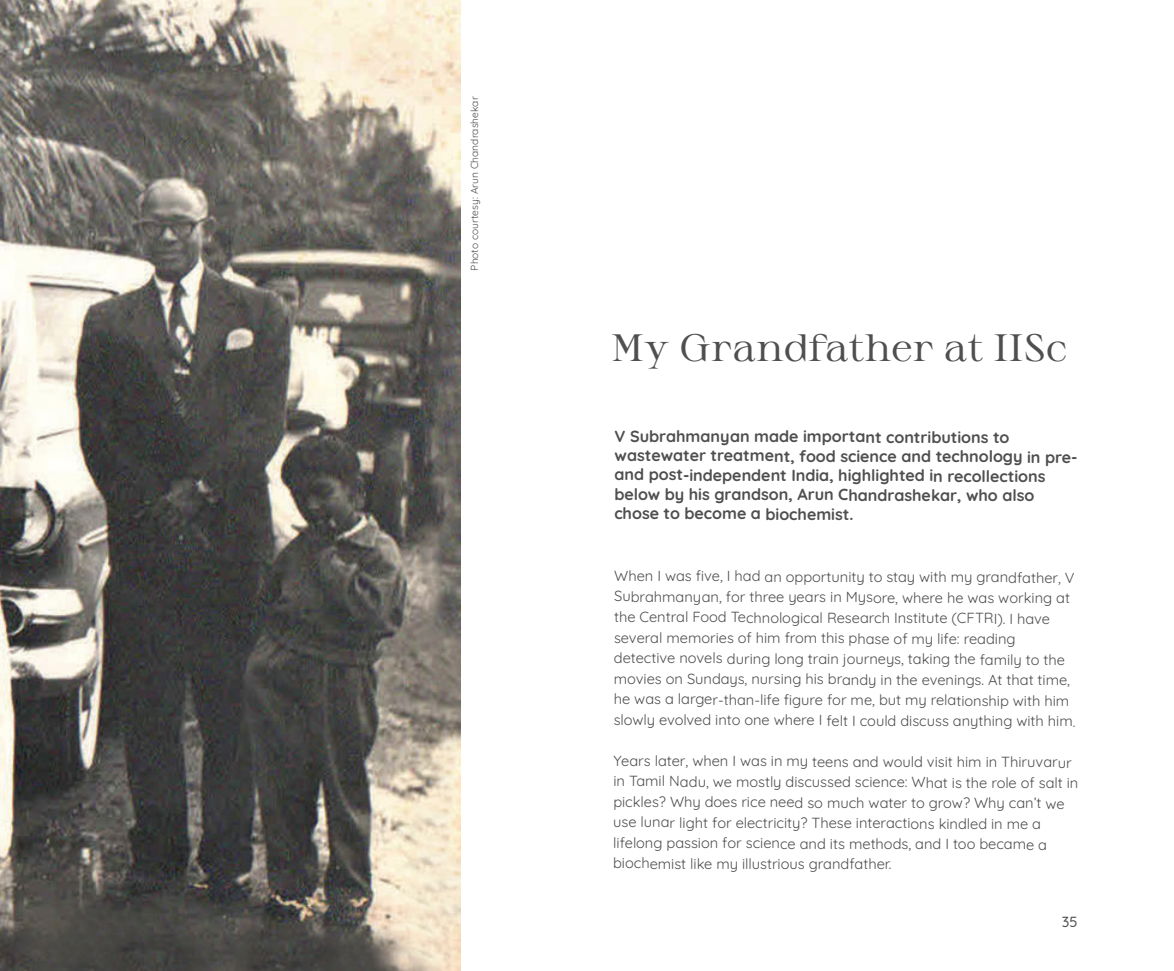
<style>
.page{position:relative;width:1174px;height:971px;background:#fff}
.page>*{position:absolute;margin:0;border:0;box-sizing:border-box;transform-origin:0 0}
.t1{font:38.1px "Sprat";color:#4e4f4e}
.t2{font:700 16.05px/19.2px "Quicksand";letter-spacing:-.005em;color:#4e4f4e}
.t3{font:14.7px/20.5px "Quicksand";letter-spacing:-.005em;color:#4e4f4e}
.t4{font:500 14.7px "Quicksand";color:#4e4f4e}
.t5{font:10.2px "Quicksand";color:#4e4f4e}
</style>
<div class="page">
<img style="left:0;top:0;width:461px;height:971px">
<p class="t5" style="left:467px;top:270px;width:175px;rotate:-90deg">Photo courtesy: Arun Chandrashekar</p>
<h1 class="t1" style="left:611px;top:325px;width:458px">My Grandfather at IISc</h1>
<p class="t2" style="left:614px;top:425px;width:465px">V Subrahmanyan made important contributions to wastewater treatment, food science and technology in pre&shy;and post-independent India, highlighted in recollections below by his grandson, Arun Chandrashekar, who also chose to become a biochemist.</p>
<p class="t3" style="left:613px;top:565px;width:463px">When I was five, I had an opportunity to stay with my grandfather, V Subrahmanyan, for three years in Mysore, where he was working at the Central Food Technological Research Institute (CFTRI). I have several memories of him from this phase of my life: reading detective novels during long train journeys, taking the family to the movies on Sundays, nursing his brandy in the evenings. At that time, he was a larger-than-life figure for me, but my relationship with him slowly evolved into one where I felt I could discuss anything with him.</p>
<p class="t3" style="left:613px;top:749px;width:467px">Years later, when I was in my teens and would visit him in Thiruvarur in Tamil Nadu, we mostly discussed science: What is the role of salt in pickles? Why does rice need so much water to grow? Why can’t we use lunar light for electricity? These interactions kindled in me a lifelong passion for science and its methods, and I too became a biochemist like my illustrious grandfather.</p>
<p class="t4" style="left:1061px;top:910px;width:17px">35</p>
</div>
